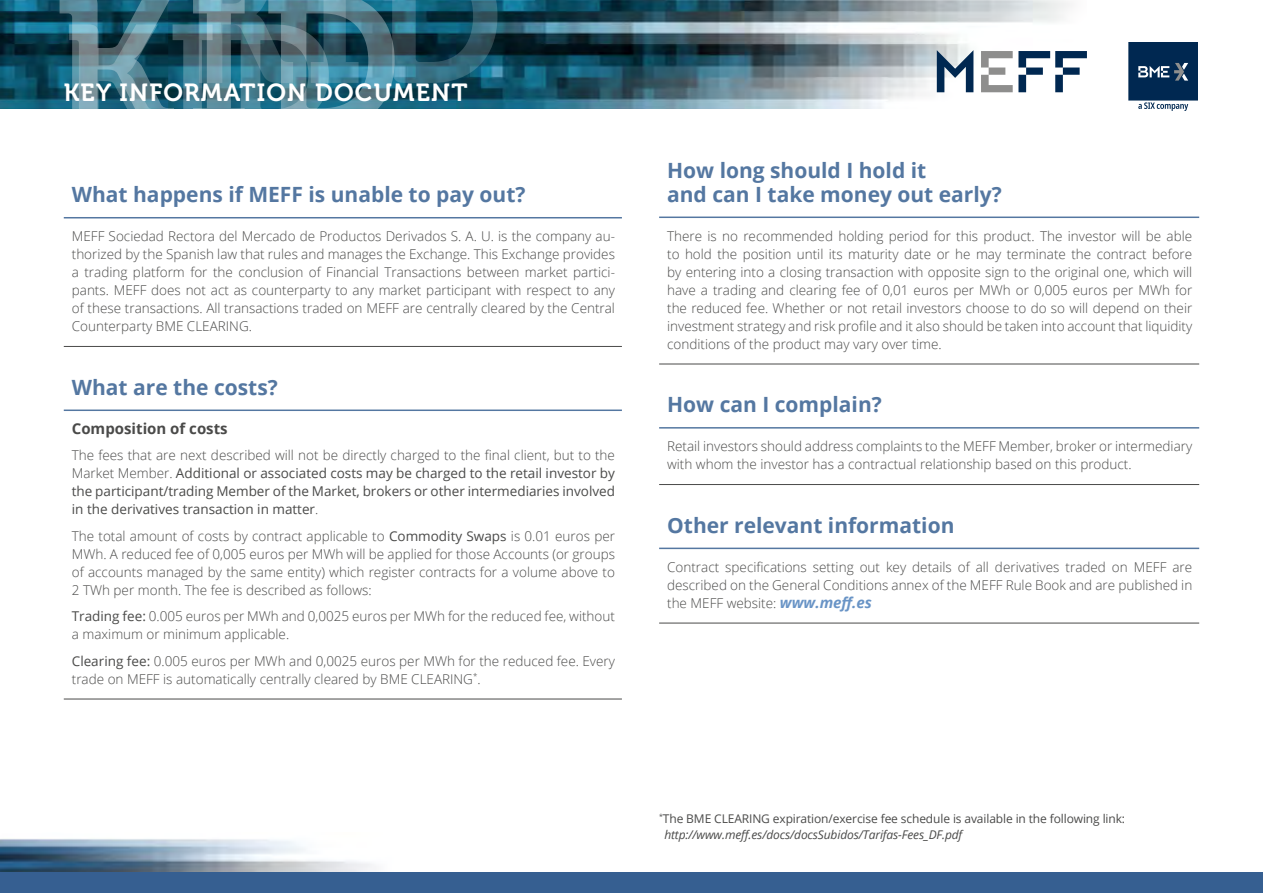
<style>
.page{position:relative;width:1263px;height:893px;background:#fff}
.page>*{position:absolute;margin:0;border:0;box-sizing:border-box;transform-origin:0 0}
.t1{font:24.6px "Museo 700";letter-spacing:.05em;color:#fff}
.t2{font:700 21px/24px "Open Sans";color:#5477a1}
.t3{font:700 15px "Open Sans";color:#4a4a49}
.t4{font:300 13.5px/18px "Open Sans";color:#4a4a49;text-align:justify}
.t5{font:13.5px/18px "Open Sans";color:#4a4a49;text-align:justify}
.t6{font:12px/16.5px "Open Sans";letter-spacing:-.01em;color:#4a4a49}
.s1{font-weight:300}
.s2{font-weight:400}
.s3{font-weight:700;font-style:italic;font-size:15px;color:#6994c6}
.s4{font-style:italic}
</style>
<div class="page">
<img style="left:0;top:0;width:1070px;height:109px">
<svg style="left:60px;top:0;width:437px;height:109px;background:#386b7c"></svg>
<svg style="left:1128px;top:42px;width:70px;height:69px;background:#2f4f70"></svg>
<svg style="left:937px;top:50px;width:36px;height:42px"></svg>
<svg style="left:981px;top:51px;width:106px;height:41px"></svg>
<img style="left:0;top:839px;width:501px;height:34px">
<hr style="left:659px;top:217px;width:540px;height:1px;background:#5477a1">
<hr style="left:659px;top:364px;width:540px;height:1px;background:#4a4a49">
<hr style="left:659px;top:427px;width:540px;height:2px;background:#5477a1">
<hr style="left:659px;top:484px;width:540px;height:1px;background:#4a4a49">
<hr style="left:659px;top:548px;width:540px;height:1px;background:#5477a1">
<hr style="left:659px;top:623px;width:540px;height:1px;background:#4a4a49">
<hr style="left:64px;top:217px;width:558px;height:1px;background:#5477a1">
<hr style="left:64px;top:346px;width:558px;height:1px;background:#4a4a49">
<hr style="left:64px;top:409px;width:558px;height:2px;background:#5477a1">
<hr style="left:64px;top:699px;width:558px;height:1px;background:#4a4a49">
<div style="left:0;top:873px;width:1263px;height:20px;background:#365f91"></div>
<h1 class="t1" style="left:64px;top:79px;width:405px">KEY INFORMATION DOCUMENT</h1>
<h2 class="t2" style="left:72px;top:182px;width:455px">What happens if MEFF is unable to pay out?</h2>
<p class="t4" style="left:72px;top:227px;width:545px">MEFF Sociedad Rectora del Mercado de Productos Derivados S. A. U. is the company au&shy;thorized by the Spanish law that rules and manages the Exchange. This Exchange provides a trading platform for the conclusion of Financial Transactions between market partici&shy;pants. MEFF does not act as counterparty to any market participant with respect to any of these transactions. All transactions traded on MEFF are centrally cleared by the Central Counterparty BME CLEARING.</p>
<h2 class="t2" style="left:72px;top:374px;width:208px">What are the costs?</h2>
<p class="t3" style="left:72px;top:418px;width:157px">Composition of costs</p>
<p class="t5" style="left:72px;top:446px;width:545px"><span class="s1">The fees that are next described will not be directly charged to the final client, but to the Market Member.</span> Additional or associated costs may be charged to the retail investor by the participant/trading Member of the Market, brokers or other intermediaries involved in the derivatives transaction in matter<span class="s1">.</span></p>
<p class="t4" style="left:72px;top:527px;width:545px">The total amount of costs by contract applicable to <span class="s2">Commodity Swaps</span> is 0.01 euros per MWh. A reduced fee of 0,005 euros per MWh will be applied for those Accounts (or groups of accounts managed by the same entity) which register contracts for a volume above to 2 TWh per month. The fee is described as follows:</p>
<p class="t4" style="left:72px;top:607px;width:545px"><span class="s2">Trading fee:</span> 0.005 euros per MWh and 0,0025 euros per MWh for the reduced fee, without a maximum or minimum applicable.</p>
<p class="t4" style="left:72px;top:652px;width:545px"><span class="s2">Clearing fee:</span> 0.005 euros per MWh and 0,0025 euros per MWh for the reduced fee. Every trade on MEFF is automatically centrally cleared by BME CLEARING<sup>*</sup>.</p>
<h2 class="t2" style="left:667px;top:157px;width:336px">How long should I hold it<br>and can I take money out early?</h2>
<p class="t4" style="left:667px;top:227px;width:527px">There is no recommended holding period for this product. The investor will be able to hold the position until its maturity date or he may terminate the contract before by entering into a closing transaction with opposite sign to the original one, which will have a trading and clearing fee of 0,01 euros per MWh or 0,005 euros per MWh for the reduced fee. Whether or not retail investors choose to do so will depend on their investment strategy and risk profile and it also should be taken into account that liquidity conditions of the product may vary over time.</p>
<h2 class="t2" style="left:667px;top:392px;width:216px">How can I complain?</h2>
<p class="t4" style="left:667px;top:437px;width:527px">Retail investors should address complaints to the MEFF Member, broker or intermediary with whom the investor has a contractual relationship based on this product.</p>
<h2 class="t2" style="left:667px;top:513px;width:289px">Other relevant information</h2>
<p class="t4" style="left:667px;top:558px;width:527px">Contract specifications setting out key details of all derivatives traded on MEFF are described on the General Conditions annex of the MEFF Rule Book and are published in the MEFF website: <span class="s3">www.meff.es</span></p>
<p class="t6" style="left:664px;top:810px;width:462px;text-indent:-5px"><sup>*</sup>The BME CLEARING expiration/exercise fee schedule is available in the following link: <span class="s4">http://www.meff.es/docs/docsSubidos/Tarifas-Fees_DF.pdf</span></p>
</div>
